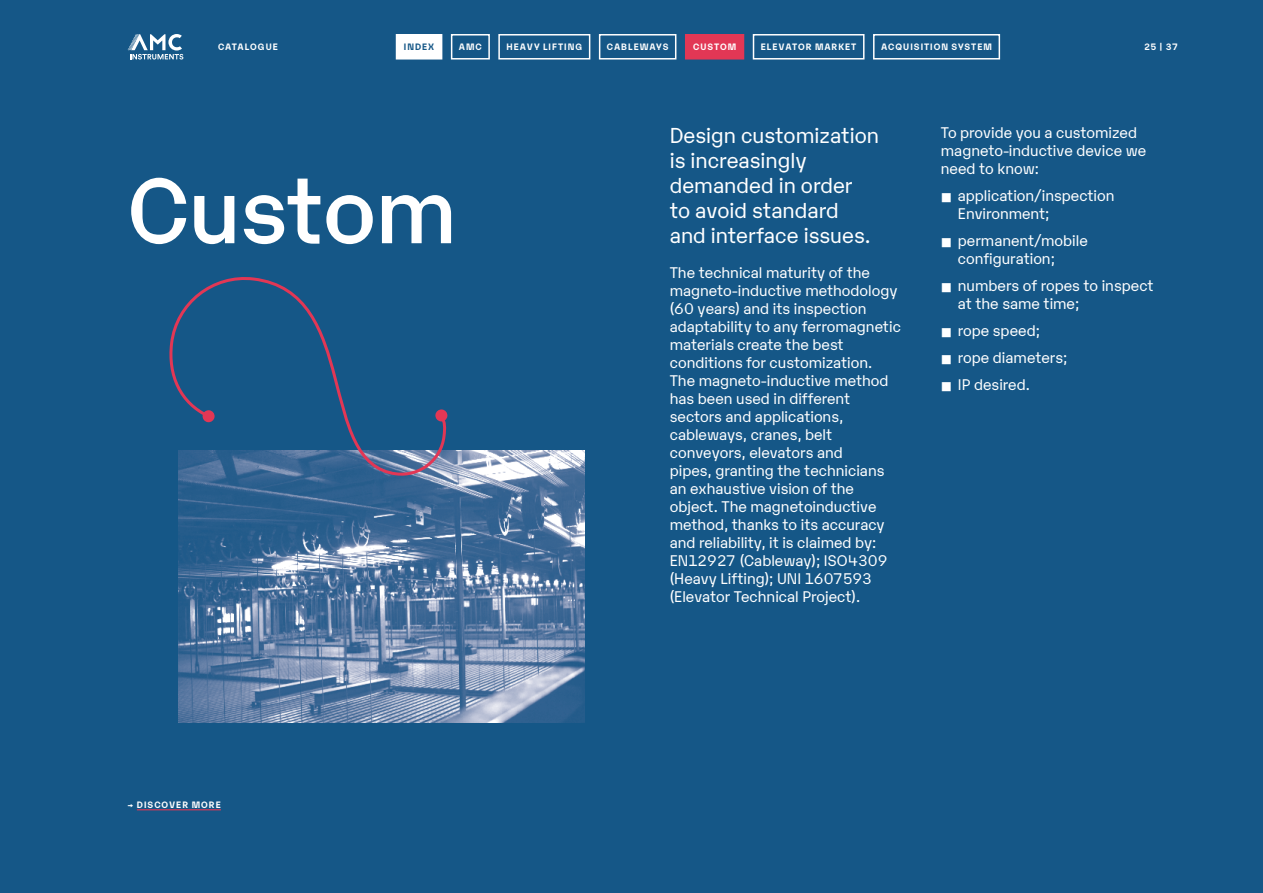
<style>
.page{position:relative;width:1263px;height:893px;background:#155787}
.page>*{position:absolute;margin:0;border:0;box-sizing:border-box;transform-origin:0 0}
.t1{font:500 90px "Karelia";color:#fff}
.t2{font:21px/25.2px "Karelia";color:#fff}
.t3{font:15px/18px "Karelia";color:#fff}
.t4{font:700 9px "Karelia";letter-spacing:.11em;color:#fff}
.t5{font:700 9px "Karelia";letter-spacing:.115em;color:#155787}
</style>
<div class="page">
<div style="left:451px;top:34px;width:39px;height:26px;border:2px solid #fff"></div>
<div style="left:396px;top:35px;width:46px;height:24px;background:#fff"></div>
<div style="left:396px;top:34px;width:46px;height:26px;border:2px solid #fff"></div>
<div style="left:753px;top:34px;width:111px;height:26px;border:2px solid #fff"></div>
<div style="left:498px;top:34px;width:92px;height:26px;border:2px solid #fff"></div>
<div style="left:599px;top:34px;width:77px;height:26px;border:2px solid #fff"></div>
<div style="left:873px;top:34px;width:127px;height:26px;border:2px solid #fff"></div>
<svg style="left:128px;top:34px;width:55px;height:26px"></svg>
<div style="left:686px;top:35px;width:57px;height:24px;background:#e23755"></div>
<div style="left:685px;top:34px;width:59px;height:26px;border:2px solid #e23755"></div>
<img style="left:178px;top:451px;width:406px;height:272px">
<svg style="left:169px;top:277px;width:276px;height:200px"></svg>
<svg style="left:435px;top:409px;width:13px;height:13px"></svg>
<svg style="left:202px;top:410px;width:13px;height:13px"></svg>
<hr style="left:137px;top:809px;width:84px;height:1px;background:#e23755">
<p class="t4" style="left:218px;top:40px;width:61px">CATALOGUE</p>
<p class="t5" style="left:404px;top:40px;width:32px">INDEX</p>
<p class="t4" style="left:459px;top:40px;width:24px">AMC</p>
<p class="t4" style="left:506px;top:40px;width:77px">HEAVY LIFTING</p>
<p class="t4" style="left:607px;top:40px;width:63px">CABLEWAYS</p>
<p class="t4" style="left:693px;top:40px;width:45px">CUSTOM</p>
<p class="t4" style="left:761px;top:40px;width:97px">ELEVATOR MARKET</p>
<p class="t4" style="left:881px;top:40px;width:112px">ACQUISITION SYSTEM</p>
<p class="t4" style="left:1144px;top:40px;width:35px">25 | 37</p>
<h1 class="t1" style="left:128px;top:145px;width:330px">Custom</h1>
<p class="t4" style="left:128px;top:798px;width:95px">→ DISCOVER MORE</p>
<h2 class="t2" style="left:670px;top:121px;width:211px">Design customization is increasingly demanded in order<br>to avoid standard and interface issues.</h2>
<p class="t3" style="left:670px;top:262px;width:233px">The technical maturity of the magneto-inductive methodology (60 years) and its inspection adaptability to any ferromagnetic materials create the best conditions for customization.<br>The magneto-inductive method has been used in different sectors and applications, cableways, cranes, belt conveyors, elevators and<br>pipes, granting the technicians an exhaustive vision of the object. The magnetoinductive method, thanks to its accuracy and reliability, it is claimed by:<br>EN12927 (Cableway); ISO4309 (Heavy Lifting); UNI 1607593 (Elevator Technical Project).</p>
<p class="t3" style="left:941px;top:123px;width:207px">To provide you a customized magneto-inductive device we need to know:</p>
<p class="t3" style="left:958px;top:186px;width:158px;text-indent:-17px">■ application/inspection<br>Environment;</p>
<p class="t3" style="left:958px;top:231px;width:131px;text-indent:-17px">■ permanent/mobile configuration;</p>
<p class="t3" style="left:958px;top:276px;width:197px;text-indent:-17px">■ numbers of ropes to inspect at the same time;</p>
<p class="t3" style="left:941px;top:321px;width:101px">■ rope speed;</p>
<p class="t3" style="left:941px;top:348px;width:128px">■ rope diameters;</p>
<p class="t3" style="left:941px;top:375px;width:91px">■ IP desired.</p>
</div>
